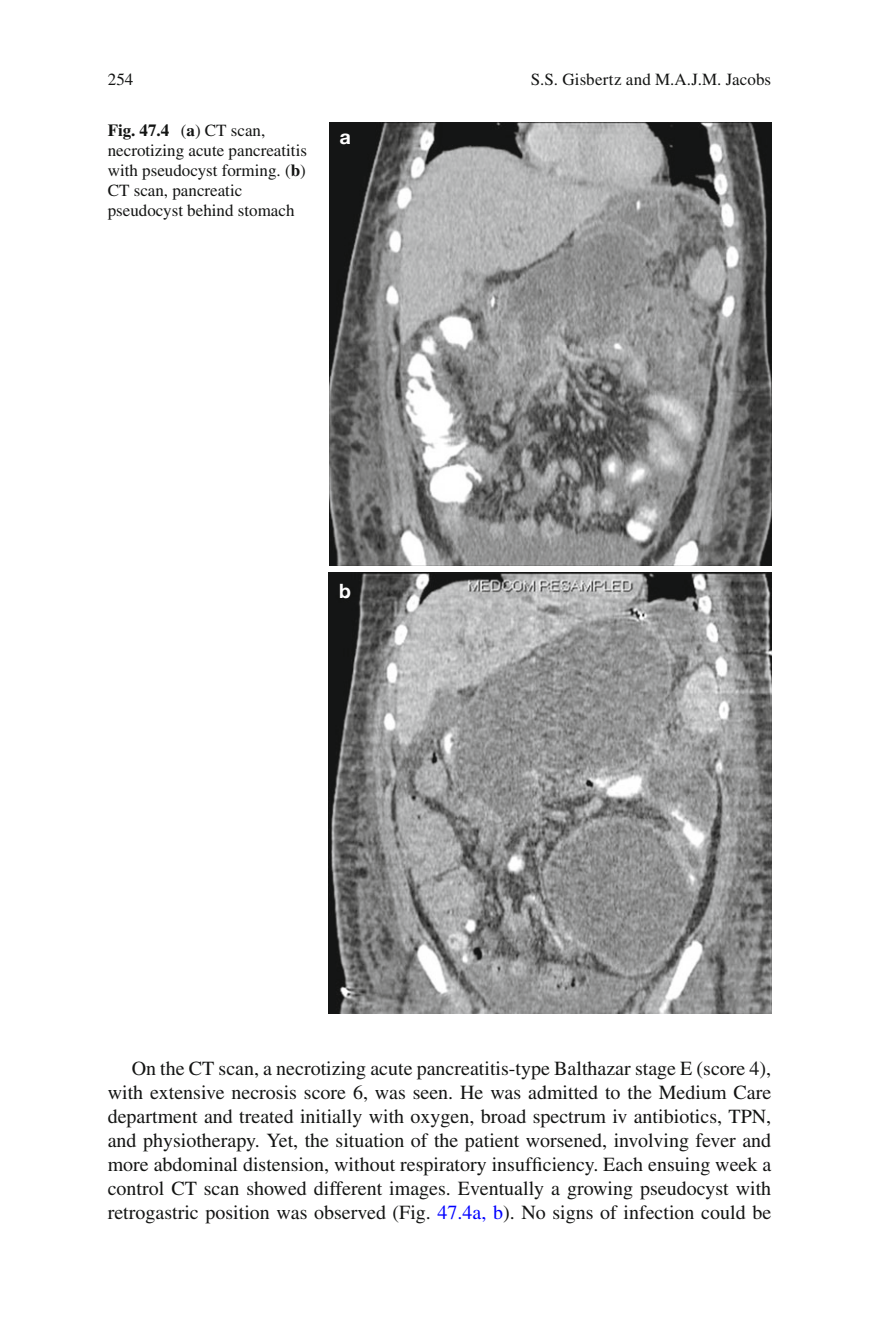
<style>
.page{position:relative;width:879px;height:1333px;background:#fff}
.page>*{position:absolute;margin:0;border:0;box-sizing:border-box;transform-origin:0 0}
.t1{font:20px/24px "Times";color:#131413;text-align:justify}
.t2{font:700 20px "Helvetica";color:#fff}
.t3{font:17px/20px "Times";color:#131413}
.s1{font-weight:700}
.s2{color:#00f}
</style>
<div class="page">
<img style="left:329px;top:572px;width:442px;height:441px">
<img style="left:329px;top:122px;width:442px;height:443px">
<p class="t3" style="left:108px;top:71px;width:27px">254</p>
<p class="t3" style="left:108px;top:121px;width:201px"><span class="s1">Fig. 47.4</span> ( <span class="s1">a</span> ) CT scan, necrotizing acute pancreatitis with pseudocyst forming. ( <span class="s1">b</span> )<br>CT scan, pancreatic pseudocyst behind stomach</p>
<p class="t2" style="left:340px;top:125px;width:12px">a</p>
<p class="t2" style="left:339px;top:579px;width:13px">b</p>
<p class="t3" style="left:531px;top:71px;width:242px">S.S. Gisbertz and M.A.J.M. Jacobs</p>
<p class="t1" style="left:108px;top:1058px;width:665px;text-indent:24px">On the CT scan, a necrotizing acute pancreatitis-type Balthazar stage E (score 4), with extensive necrosis score 6, was seen. He was admitted to the Medium Care department and treated initially with oxygen, broad spectrum iv antibiotics, TPN, and physiotherapy. Yet, the situation of the patient worsened, involving fever and more abdominal distension, without respiratory insufficiency. Each ensuing week a control CT scan showed different images. Eventually a growing pseudocyst with retrogastric position was observed (Fig. <span class="s2">47.4a, b</span> ). No signs of infection could be</p>
</div>
